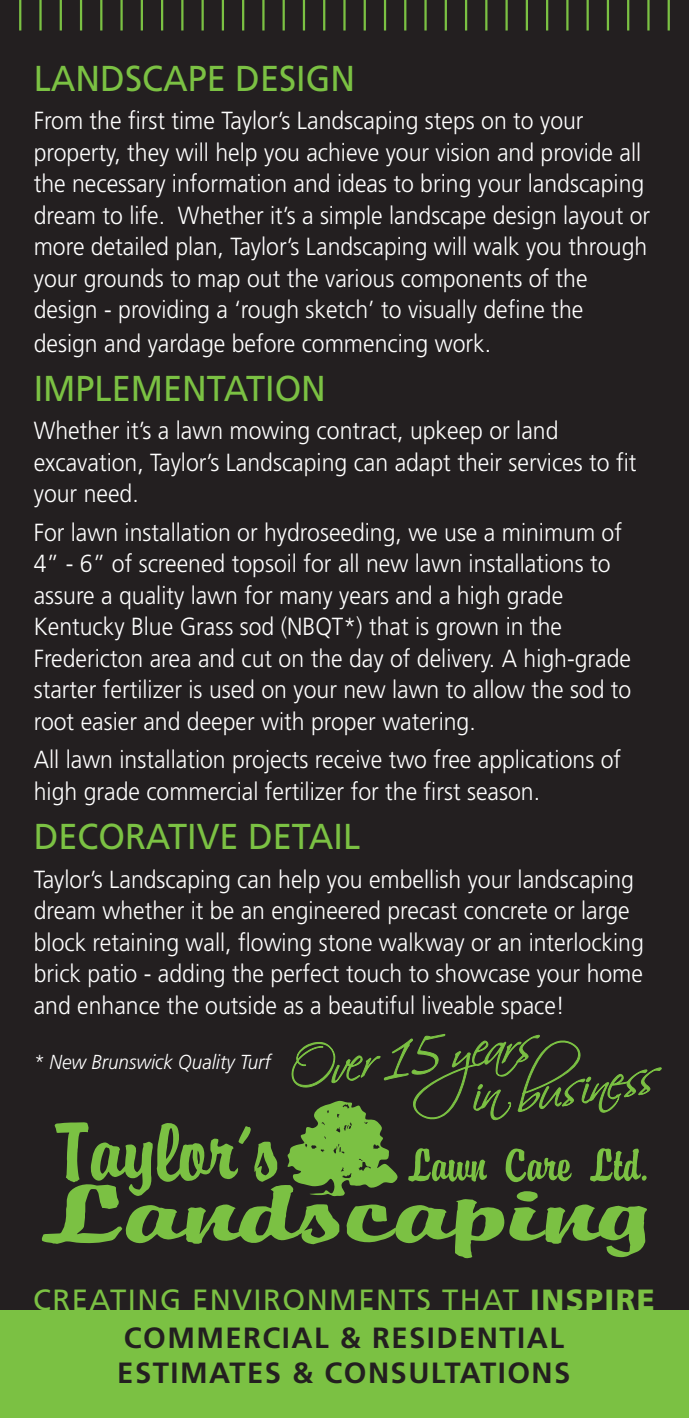
<style>
.page{position:relative;width:689px;height:1418px;background:#fff}
.page>*{position:absolute;margin:0;border:0;box-sizing:border-box;transform-origin:0 0}
.t1{font:36px "Frutiger";color:#7bc143;scale:.95 1}
.t2{font:29.25px/38px "Frutiger";letter-spacing:.05em;color:#7bc143;text-align:center}
.t3{font:700 29.25px "Frutiger";letter-spacing:.05em;color:#231f20}
.t4{font:300 24.75px/31.5px "Frutiger";color:#fff;scale:.93 1}
.t5{font:italic 300 20.25px "Frutiger";color:#fff;scale:.93 1}
.s1{font-weight:900}
.s2{font-weight:700;color:#231f20}
</style>
<div class="page">
<div style="left:0;top:0;width:688px;height:1310px;background:#231f20"></div>
<svg style="left:42px;top:1026px;width:619px;height:232px"></svg>
<hr style="left:19px;top:0;width:2px;height:31px;background:#7bc143">
<hr style="left:39px;top:0;width:3px;height:31px;background:#7bc143">
<hr style="left:60px;top:0;width:2px;height:31px;background:#7bc143">
<hr style="left:80px;top:0;width:2px;height:31px;background:#7bc143">
<hr style="left:100px;top:0;width:2px;height:31px;background:#7bc143">
<hr style="left:120px;top:0;width:3px;height:31px;background:#7bc143">
<hr style="left:141px;top:0;width:2px;height:31px;background:#7bc143">
<hr style="left:161px;top:0;width:2px;height:31px;background:#7bc143">
<hr style="left:181px;top:0;width:2px;height:31px;background:#7bc143">
<hr style="left:201px;top:0;width:3px;height:31px;background:#7bc143">
<hr style="left:222px;top:0;width:2px;height:31px;background:#7bc143">
<hr style="left:242px;top:0;width:2px;height:31px;background:#7bc143">
<hr style="left:262px;top:0;width:2px;height:31px;background:#7bc143">
<hr style="left:282px;top:0;width:3px;height:31px;background:#7bc143">
<hr style="left:303px;top:0;width:2px;height:31px;background:#7bc143">
<hr style="left:323px;top:0;width:2px;height:31px;background:#7bc143">
<hr style="left:343px;top:0;width:2px;height:31px;background:#7bc143">
<hr style="left:363px;top:0;width:3px;height:31px;background:#7bc143">
<hr style="left:384px;top:0;width:2px;height:31px;background:#7bc143">
<hr style="left:404px;top:0;width:2px;height:31px;background:#7bc143">
<hr style="left:424px;top:0;width:2px;height:31px;background:#7bc143">
<hr style="left:444px;top:0;width:3px;height:31px;background:#7bc143">
<hr style="left:465px;top:0;width:2px;height:31px;background:#7bc143">
<hr style="left:485px;top:0;width:2px;height:31px;background:#7bc143">
<hr style="left:505px;top:0;width:2px;height:31px;background:#7bc143">
<hr style="left:525px;top:0;width:3px;height:31px;background:#7bc143">
<hr style="left:546px;top:0;width:2px;height:31px;background:#7bc143">
<hr style="left:566px;top:0;width:2px;height:31px;background:#7bc143">
<hr style="left:586px;top:0;width:2px;height:31px;background:#7bc143">
<hr style="left:606px;top:0;width:3px;height:31px;background:#7bc143">
<hr style="left:627px;top:0;width:2px;height:31px;background:#7bc143">
<hr style="left:647px;top:0;width:2px;height:31px;background:#7bc143">
<hr style="left:667px;top:0;width:2px;height:31px;background:#7bc143">
<div style="left:0;top:1310px;width:688px;height:108px;background:#7bc143"></div>
<h1 class="t1" style="left:34px;top:57px;width:340px">LANDSCAPE DESIGN</h1>
<p class="t4" style="left:34px;top:105px;width:664px">From the first time Taylor’s Landscaping steps on to your property, they will help you achieve your vision and provide all the necessary information and ideas to bring your landscaping dream to life. Whether it’s a simple landscape design layout or more detailed plan, Taylor’s Landscaping will walk you through your grounds to map out the various components of the design - providing a ‘rough sketch’ to visually define the</p>
<p class="t4" style="left:34px;top:328px;width:493px">design and yardage before commencing work.</p>
<h1 class="t1" style="left:34px;top:367px;width:309px">IMPLEMENTATION</h1>
<p class="t4" style="left:34px;top:415px;width:649px">Whether it’s a lawn mowing contract, upkeep or land excavation, Taylor’s Landscaping can adapt their services to fit your need.</p>
<p class="t4" style="left:34px;top:516px;width:644px">For lawn installation or hydroseeding, we use a minimum of 4” - 6” of screened topsoil for all new lawn installations to assure a quality lawn for many years and a high grade Kentucky Blue Grass sod (NBQT*) that is grown in the Fredericton area and cut on the day of delivery. A high-grade starter fertilizer is used on your new lawn to allow the sod to root easier and deeper with proper watering.</p>
<p class="t4" style="left:34px;top:743px;width:633px">All lawn installation projects receive two free applications of high grade commercial fertilizer for the first season.</p>
<h1 class="t1" style="left:34px;top:815px;width:345px">DECORATIVE DETAIL</h1>
<p class="t4" style="left:34px;top:863px;width:657px">Taylor’s Landscaping can help you embellish your landscaping dream whether it be an engineered precast concrete or large block retaining wall, flowing stone walkway or an interlocking brick patio - adding the perfect touch to showcase your home and enhance the outside as a beautiful liveable space!</p>
<p class="t5" style="left:34px;top:1050px;width:256px">* New Brunswick Quality Turf</p>
<p class="t2" style="left:33px;top:1281px;width:622px">CREATING ENVIRONMENTS THAT <span class="s1">INSPIRE<br></span><span class="s2">COMMERCIAL &amp; RESIDENTIAL</span></p>
<p class="t3" style="left:117px;top:1355px;width:454px">ESTIMATES &amp; CONSULTATIONS</p>
</div>
